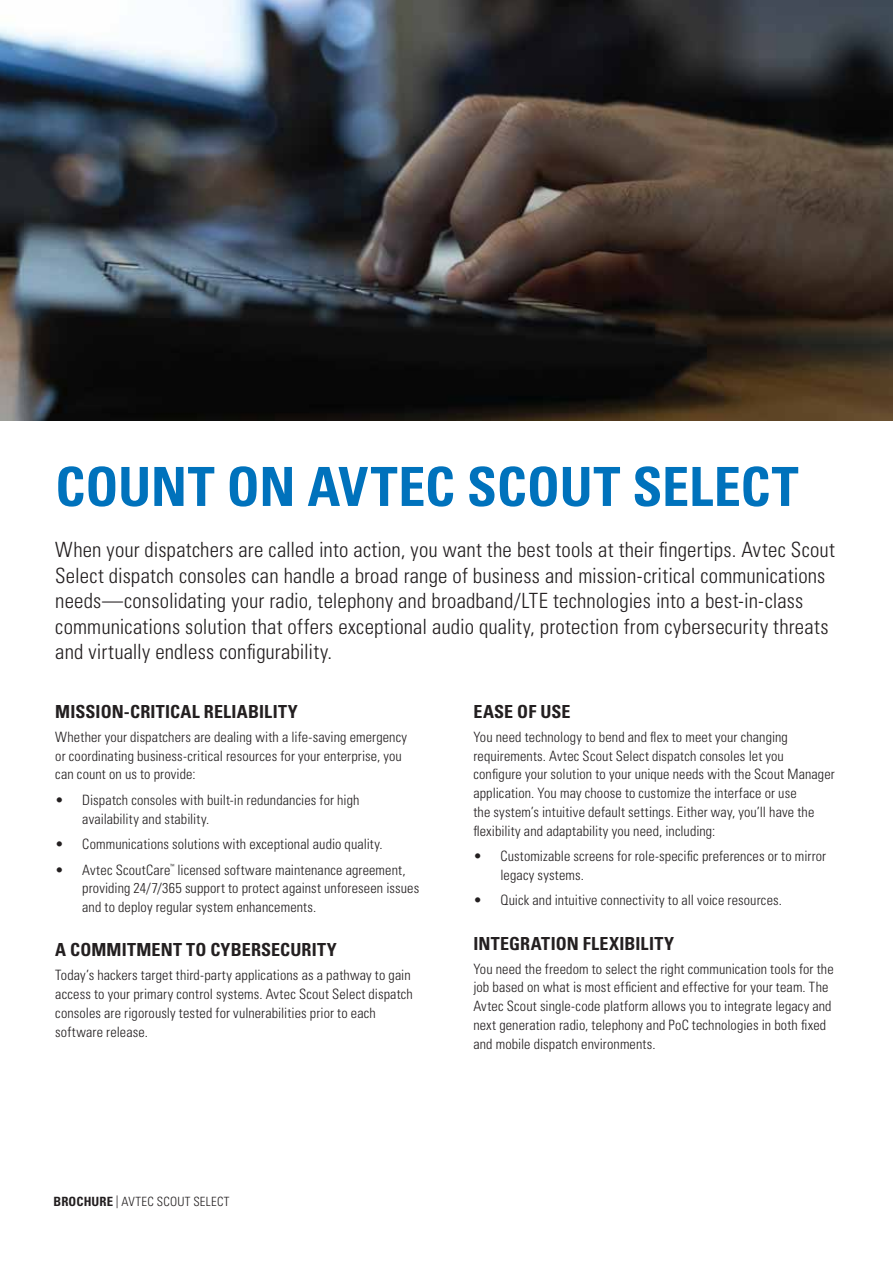
<style>
.page{position:relative;width:893px;height:1263px;background:#fff}
.page>*{position:absolute;margin:0;border:0;box-sizing:border-box;transform-origin:0 0}
.t1{font:700 condensed 54px "Univers LT Pro";color:#0072bc}
.t2{font:300 condensed 21px/25.5px "Univers LT Std";letter-spacing:.005em;color:#231f20}
.t3{font:700 condensed 18px "Univers LT Pro";letter-spacing:.01em;color:#231f20}
.t4{font:300 condensed 14.25px/18.8px "Univers LT Std";letter-spacing:.01em;color:#231f20}
.t5{font:300 condensed 12.75px "Univers LT Std";letter-spacing:.025em;color:#231f20}
.t6{font:300 condensed 5.7px "Univers LT Std";color:#231f20}
.s1{font-family:"Univers LT Pro";font-weight:700}
</style>
<div class="page">
<img style="left:0;top:0;width:893px;height:421px">
<h1 class="t1" style="left:55px;top:454px;width:745px">COUNT ON AVTEC SCOUT SELECT</h1>
<p class="t2" style="left:55px;top:537px;width:781px">When your dispatchers are called into action, you want the best tools at their fingertips. Avtec Scout Select dispatch consoles can handle a broad range of business and mission-critical communications needs—consolidating your radio, telephony and broadband/LTE technologies into a best-in-class communications solution that offers exceptional audio quality, protection from cybersecurity threats and virtually endless configurability.</p>
<p class="t3" style="left:55px;top:700px;width:244px">MISSION-CRITICAL RELIABILITY</p>
<p class="t4" style="left:55px;top:727px;width:353px">Whether your dispatchers are dealing with a life-saving emergency or coordinating business-critical resources for your enterprise, you can count on us to provide:</p>
<p class="t4" style="left:82px;top:790px;width:279px;text-indent:-27px">• Dispatch consoles with built-in redundancies for high availability and stability.</p>
<p class="t4" style="left:55px;top:835px;width:329px">• Communications solutions with exceptional audio quality.</p>
<p class="t4" style="left:55px;top:860px;width:117px">• Avtec ScoutCare</p>
<p class="t6" style="left:170px;top:863px;width:6px">™</p>
<p class="t4" style="left:82px;top:860px;width:339px;text-indent:95px">licensed software maintenance agreement, providing 24/7/365 support to protect against unforeseen issues and to deploy regular system enhancements.</p>
<p class="t3" style="left:55px;top:939px;width:283px">A COMMITMENT TO CYBERSECURITY</p>
<p class="t4" style="left:55px;top:966px;width:359px">Today’s hackers target third-party applications as a pathway to gain access to your primary control systems. Avtec Scout Select dispatch consoles are rigorously tested for vulnerabilities prior to each software release.</p>
<p class="t3" style="left:473px;top:700px;width:99px">EASE OF USE</p>
<p class="t4" style="left:473px;top:727px;width:363px">You need technology to bend and flex to meet your changing requirements. Avtec Scout Select dispatch consoles let you configure your solution to your unique needs with the Scout Manager application. You may choose to customize the interface or use<br>the system’s intuitive default settings. Either way, you’ll have the flexibility and adaptability you need, including:</p>
<p class="t4" style="left:500px;top:847px;width:327px;text-indent:-27px">• Customizable screens for role-specific preferences or to mirror legacy systems.</p>
<p class="t4" style="left:473px;top:891px;width:310px">• Quick and intuitive connectivity to all voice resources.</p>
<p class="t3" style="left:473px;top:932px;width:202px">INTEGRATION FLEXIBILITY</p>
<p class="t4" style="left:473px;top:959px;width:362px">You need the freedom to select the right communication tools for the job based on what is most efficient and effective for your team. The Avtec Scout single-code platform allows you to integrate legacy and next generation radio, telephony and PoC technologies in both fixed and mobile dispatch environments.</p>
<p class="t5" style="left:54px;top:1194px;width:178px"><span class="s1">BROCHURE</span> | AVTEC SCOUT SELECT</p>
</div>
